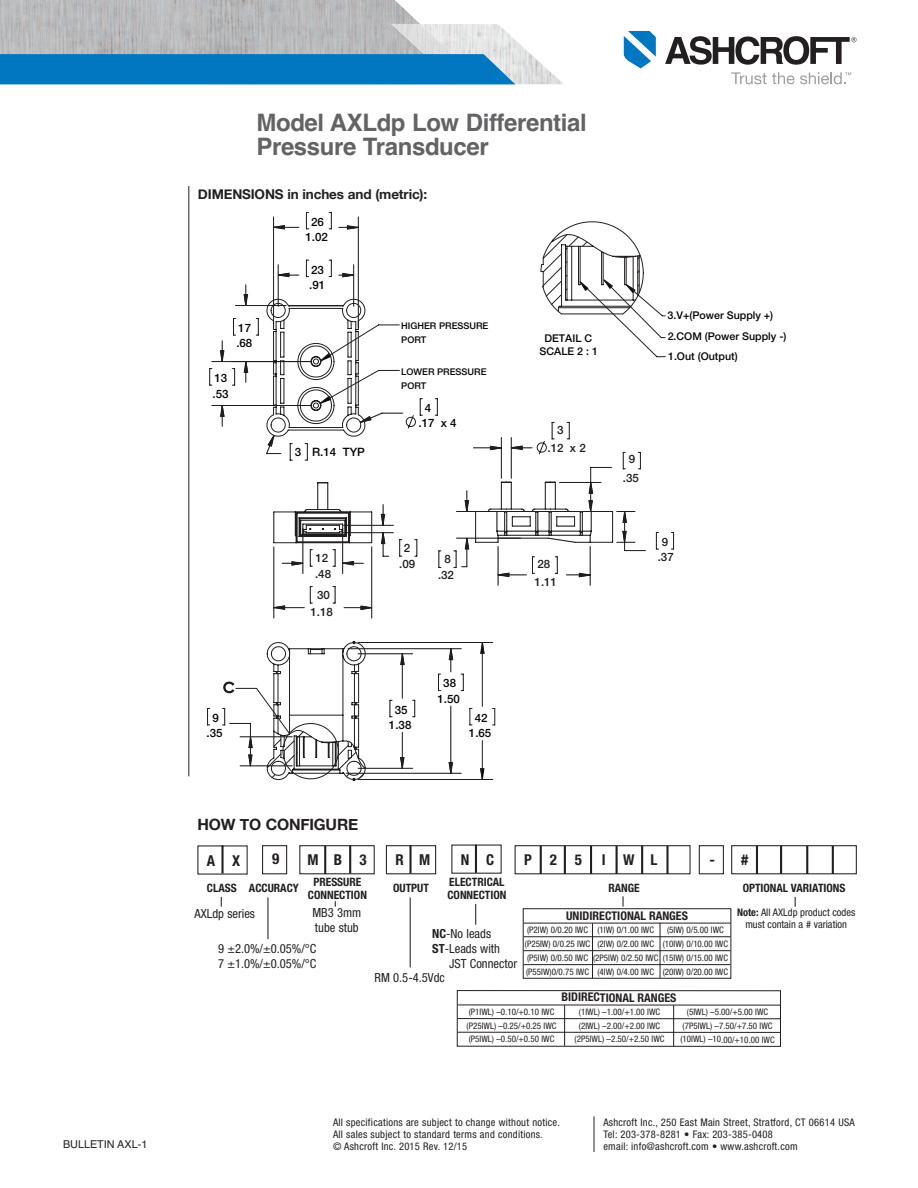
<style>
.page{position:relative;width:918px;height:1188px;background:#fff}
.page>*{position:absolute;margin:0;border:0;box-sizing:border-box;transform-origin:0 0}
.t1{font:700 24px/24px "Helvetica";letter-spacing:-.015em;color:#636366}
.t2{font:700 15.6px "Helvetica Neue";letter-spacing:-.01em;color:#231f20}
.t3{font:700 condensed 15px "Helvetica Neue";letter-spacing:1.16em;color:#231f20}
.t4{font:13.8px "Century Gothic";color:#040503}
.t5{font:700 13.5px "Helvetica Neue";letter-spacing:-.01em;color:#231f20}
.t6{font:condensed 12.6px/14.7px "Helvetica Neue";color:#231f20}
.t7{font:700 condensed 12px "Helvetica Neue";color:#231f20}
.t8{font:700 condensed 11.55px "Helvetica Neue";color:#231f20}
.t9{font:500 11.55px/15.5px "Helvetica Neue";color:#040503;text-align:center}
.t10{font:500 11.55px/15.8px "Helvetica Neue";color:#201d1e;text-align:center}
.t11{font:10.8px "Helvetica";color:#231f20}
.t12{font:500 10.65px/20.1px "Helvetica Neue";color:#040503;text-align:center}
.t13{font:condensed 10.5px/12px "Helvetica Neue";letter-spacing:.025em;color:#231f20}
.t14{font:condensed 10.5px/12.6px "Helvetica Neue";color:#231f20;text-align:center}
.t15{font:500 9.3px "Helvetica Neue";color:#040503}
.t16{font:500 9.15px "Helvetica Neue";color:#040503}
.t17{font:condensed 9px/14px "Helvetica Neue";color:#231f20}
.s1{font-weight:700}
</style>
<div class="page">
<hr style="left:12px;top:84px;width:445px;height:1px;background:#ceced0">
<img style="left:0;top:0;width:420px;height:24px">
<svg style="left:624px;top:31px;width:32px;height:37px"></svg>
<svg style="left:665px;top:36px;width:191px;height:29px"></svg>
<svg style="left:731px;top:72px;width:120px;height:12px"></svg>
<svg style="left:0;top:24px;width:563px;height:60px;background:#70a5c6"></svg>
<hr style="left:358px;top:779px;width:135px;height:1px;background:#201d1e">
<svg style="left:219px;top:224px;width:409px;height:551px"></svg>
<svg style="left:475px;top:481px;width:138px;height:62px"></svg>
<svg style="left:266px;top:298px;width:107px;height:484px"></svg>
<svg style="left:540px;top:221px;width:126px;height:137px"></svg>
<hr style="left:188px;top:186px;width:1px;height:590px;background:#231f20">
<hr style="left:594px;top:1116px;width:1px;height:36px;background:#231f20">
<div style="left:262px;top:845px;width:25px;height:29px;border:1px solid #231f20"></div>
<div style="left:299px;top:845px;width:76px;height:29px;border:1px solid #231f20"></div>
<div style="left:386px;top:845px;width:50px;height:29px;border:1px solid #231f20"></div>
<div style="left:515px;top:845px;width:176px;height:29px;border:1px solid #231f20"></div>
<div style="left:699px;top:845px;width:25px;height:29px;border:1px solid #231f20"></div>
<div style="left:731px;top:845px;width:126px;height:29px;border:1px solid #231f20"></div>
<hr style="left:221px;top:845px;width:3px;height:28px;background:#231f20">
<hr style="left:324px;top:846px;width:2px;height:28px;background:#231f20">
<hr style="left:349px;top:845px;width:2px;height:28px;background:#231f20">
<hr style="left:409px;top:845px;width:3px;height:28px;background:#231f20">
<hr style="left:475px;top:845px;width:2px;height:28px;background:#231f20">
<hr style="left:540px;top:846px;width:2px;height:28px;background:#231f20">
<hr style="left:564px;top:846px;width:2px;height:28px;background:#231f20">
<hr style="left:590px;top:846px;width:2px;height:28px;background:#231f20">
<hr style="left:616px;top:846px;width:2px;height:28px;background:#231f20">
<hr style="left:641px;top:846px;width:2px;height:28px;background:#231f20">
<hr style="left:666px;top:846px;width:3px;height:28px;background:#231f20">
<hr style="left:756px;top:846px;width:2px;height:28px;background:#231f20">
<hr style="left:780px;top:846px;width:2px;height:28px;background:#231f20">
<hr style="left:806px;top:846px;width:2px;height:28px;background:#231f20">
<hr style="left:832px;top:846px;width:2px;height:28px;background:#231f20">
<hr style="left:267px;top:897px;width:1px;height:42px;background:#231f20">
<hr style="left:410px;top:897px;width:1px;height:70px;background:#231f20">
<svg style="left:475px;top:904px;width:1px;height:21px"></svg>
<div style="left:523px;top:908px;width:208px;height:71px;border:1px solid #231f20"></div>
<hr style="left:524px;top:923px;width:207px;height:1px;background:#231f20">
<hr style="left:524px;top:936px;width:207px;height:1px;background:#231f20">
<hr style="left:524px;top:950px;width:207px;height:1px;background:#231f20">
<hr style="left:524px;top:964px;width:207px;height:1px;background:#231f20">
<hr style="left:592px;top:923px;width:1px;height:55px;background:#231f20">
<hr style="left:660px;top:923px;width:1px;height:55px;background:#231f20">
<hr style="left:564px;top:1005px;width:1px;height:41px;background:#231f20">
<hr style="left:673px;top:1005px;width:1px;height:41px;background:#231f20">
<div style="left:457px;top:990px;width:324px;height:57px;border:1px solid #231f20"></div>
<hr style="left:458px;top:1005px;width:322px;height:1px;background:#231f20">
<hr style="left:458px;top:1018px;width:322px;height:1px;background:#231f20">
<hr style="left:458px;top:1032px;width:322px;height:1px;background:#231f20">
<p class="t11" style="left:63px;top:1138px;width:86px">BULLETIN AXL-1</p>
<h1 class="t1" style="left:256px;top:110px;width:332px">Model AXLdp Low Differential<br>Pressure Transducer</h1>
<h3 class="t5" style="left:198px;top:186px;width:231px">DIMENSIONS in inches and (metric):</h3>
<p class="t9" style="left:305px;top:215px;width:24px">26<br>1.02</p>
<p class="t9" style="left:236px;top:321px;width:18px;text-align:left">17 .68</p>
<p class="t9" style="left:213px;top:371px;width:18px;text-align:left">13 .53</p>
<h3 class="t4" style="left:223px;top:679px;width:13px">C</h3>
<p class="t9" style="left:309px;top:263px;width:18px;text-align:left">23 .91</p>
<p class="t9" style="left:295px;top:446px;width:71px">3 R.14 TYP</p>
<p class="t16" style="left:401px;top:323px;width:89px">HIGHER PRESSURE</p>
<p class="t15" style="left:401px;top:336px;width:27px">PORT</p>
<p class="t16" style="left:401px;top:368px;width:87px">LOWER PRESSURE</p>
<p class="t15" style="left:401px;top:382px;width:27px">PORT</p>
<p class="t9" style="left:419px;top:402px;width:40px;line-height:15px;text-align:left;text-indent:6px">4<br>.17 x 4</p>
<p class="t12" style="left:540px;top:333px;width:60px;line-height:12.6px">DETAIL C<br>SCALE 2 : 1</p>
<p class="t10" style="left:548px;top:422px;width:40px;line-height:18px;text-align:left;text-indent:10px">3<br>.12 x 2</p>
<p class="t10" style="left:623px;top:451px;width:18px;line-height:18.8px">9 .35</p>
<p class="t12" style="left:668px;top:307px;width:120px;text-align:left">3.V+(Power Supply +)<br>2.COM (Power Supply -)<br>1.Out (Output)</p>
<p class="t10" style="left:315px;top:551px;width:18px;line-height:16.2px;text-align:left">12 .48</p>
<p class="t10" style="left:399px;top:541px;width:18px">2 .09</p>
<p class="t10" style="left:658px;top:535px;width:18px">9 .37</p>
<p class="t10" style="left:438px;top:552px;width:18px">8 .32</p>
<p class="t10" style="left:535px;top:556px;width:24px;line-height:18px;text-align:left">28<br>1.11</p>
<p class="t10" style="left:310px;top:587px;width:24px;line-height:17.5px">30<br>1.18</p>
<p class="t9" style="left:438px;top:677px;width:24px">38<br>1.50</p>
<p class="t9" style="left:389px;top:703px;width:24px">35<br>1.38</p>
<p class="t9" style="left:207px;top:711px;width:18px">9 .35</p>
<p class="t9" style="left:469px;top:711px;width:24px">42<br>1.65</p>
<h2 class="t2" style="left:197px;top:815px;width:162px">HOW TO CONFIGURE</h2>
<h3 class="t3" style="left:207px;top:855px;width:35px">A X</h3>
<h3 class="t3" style="left:272px;top:853px;width:9px">9</h3>
<h3 class="t3" style="left:307px;top:855px;width:61px">MB3</h3>
<h3 class="t3" style="left:395px;top:855px;width:36px">R M</h3>
<h3 class="t3" style="left:461px;top:854px;width:35px">N C</h3>
<h3 class="t3" style="left:524px;top:855px;width:59px">P25</h3>
<h3 class="t3" style="left:602px;top:855px;width:57px">IWL</h3>
<h3 class="t3" style="left:710px;top:855px;width:40px">- #</h3>
<p class="t8" style="left:207px;top:884px;width:94px">CLASS ACCURACY</p>
<p class="t8" style="left:313px;top:878px;width:50px">PRESSURE</p>
<p class="t8" style="left:449px;top:878px;width:57px">ELECTRICAL</p>
<p class="t8" style="left:393px;top:884px;width:37px">OUTPUT</p>
<p class="t8" style="left:608px;top:884px;width:33px">RANGE</p>
<p class="t8" style="left:743px;top:884px;width:104px">OPTIONAL VARIATIONS</p>
<p class="t8" style="left:308px;top:891px;width:61px">CONNECTION</p>
<p class="t8" style="left:447px;top:891px;width:61px">CONNECTION</p>
<h3 class="t6" style="left:312px;top:907px;width:50px">MB3 3mm tube stub</h3>
<h3 class="t6" style="left:195px;top:907px;width:62px">AXLdp series</h3>
<h3 class="t6" style="left:218px;top:942px;width:100px">9 ±2.0%/±0.05%/°C<br>7 ±1.0%/±0.05%/°C</h3>
<p class="t14" style="left:737px;top:907px;width:120px"><span class="s1">Note:</span> All AXLdp product codes must contain a # variation</p>
<h3 class="t7" style="left:566px;top:911px;width:123px">UNIDIRECTIONAL RANGES</h3>
<p class="t17" style="left:527px;top:924px;width:128px">(P2IW) 0/0.20 IWC (1IW) 0/1.00 IWC</p>
<p class="t17" style="left:525px;top:924px;width:205px;text-indent:142px">(5IW) 0/5.00 IWC (P25IW) 0/0.25 IWC (2IW) 0/2.00 IWC (10IW) 0/10.00 IWC (P5IW) 0/0.50 IWC (2P5IW) 0/2.50 IWC (15IW) 0/15.00 IWC (P55IW)0/0.75 IWC (4IW) 0/4.00 IWC (20IW) 0/20.00 IWC</p>
<h3 class="t7" style="left:561px;top:993px;width:117px">BIDIRECTIONAL RANGES</h3>
<p class="t17" style="left:469px;top:1006px;width:87px">(P1IWL) –0.10/+0.10 IWC</p>
<p class="t17" style="left:579px;top:1006px;width:83px">(1IWL) –1.00/+1.00 IWC</p>
<p class="t17" style="left:687px;top:1006px;width:83px">(5IWL) –5.00/+5.00 IWC</p>
<p class="t17" style="left:467px;top:1019px;width:92px">(P25IWL) –0.25/+0.25 IWC</p>
<p class="t17" style="left:579px;top:1019px;width:83px">(2IWL) –2.00/+2.00 IWC</p>
<p class="t17" style="left:683px;top:1019px;width:92px">(7P5IWL) –7.50/+7.50 IWC</p>
<p class="t17" style="left:469px;top:1033px;width:87px">(P5IWL) –0.50/+0.50 IWC</p>
<p class="t17" style="left:575px;top:1033px;width:92px">(2P5IWL) –2.50/+2.50 IWC</p>
<p class="t17" style="left:680px;top:1033px;width:96px">(10IWL) –10.00/+10.00 IWC</p>
<h3 class="t6" style="left:432px;top:928px;width:60px"><span class="s1">NC</span>-No leads</h3>
<h3 class="t6" style="left:432px;top:942px;width:69px"><span class="s1">ST</span>-Leads with</h3>
<h3 class="t6" style="left:449px;top:957px;width:70px">JST Connector</h3>
<h3 class="t6" style="left:375px;top:971px;width:72px">RM 0.5-4.5Vdc</h3>
<p class="t13" style="left:333px;top:1117px;width:228px">All specifications are subject to change without notice.<br>All sales subject to standard terms and conditions.<br>© Ashcroft Inc. 2015 Rev. 12/15</p>
<p class="t13" style="left:603px;top:1117px;width:253px">Ashcroft Inc., 250 East Main Street, Stratford, CT 06614 USA<br>Tel: 203-378-8281 • Fax: 203-385-0408<br>email: info@ashcroft.com • www.ashcroft.com</p>
</div>
